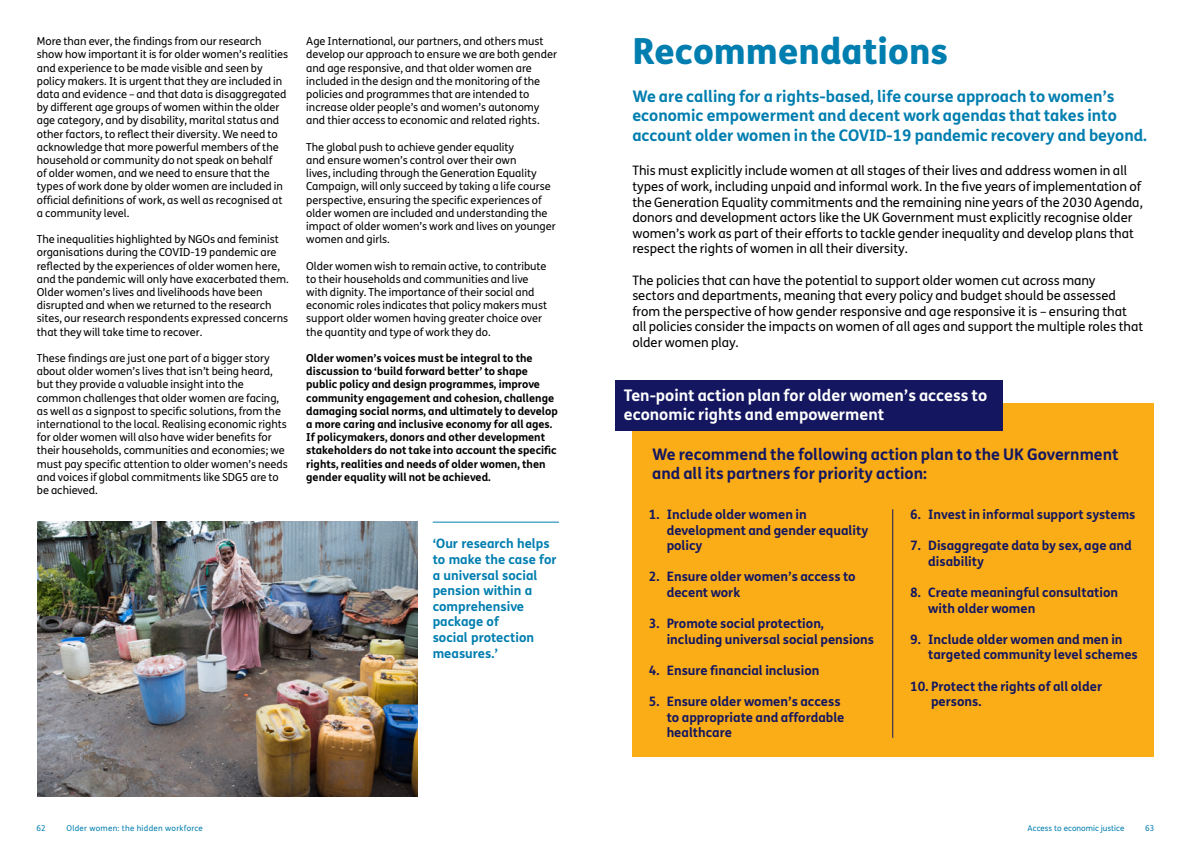
<style>
.page{position:relative;width:1191px;height:842px;background:#fff}
.page>*{position:absolute;margin:0;border:0;box-sizing:border-box;transform-origin:0 0}
.t1{font:800 36px "FS Me";color:#007eaf}
.t2{font:700 16px/19.2px "FS Me";color:#007eaf}
.t3{font:700 16px/19.2px "FS Me";color:#141760}
.t4{font:700 16px/19.2px "FS Me";color:#fff}
.t5{font:13px/15.6px "FS Me";color:#000}
.t6{font:700 13px/15.6px "FS Me";color:#141760}
.t7{font:700 13px/15.6px "FS Me";color:#007eaf}
.t8{font:11px/13.2px "FS Me";color:#000}
.t9{font:700 11px/13.2px "FS Me";color:#000}
.t10{font:8px "FS Me";letter-spacing:.025em;color:#007eaf}
.t11{font:8px "FS Me";color:#007eaf}
</style>
<div class="page">
<img style="left:37px;top:522px;width:380px;height:275px">
<hr style="left:433px;top:522px;width:126px;height:1px;background:#007eaf">
<div style="left:632px;top:403px;width:522px;height:353px;background:#fbad18"></div>
<div style="left:615px;top:381px;width:388px;height:50px;background:#141760"></div>
<hr style="left:892px;top:509px;width:1px;height:229px;background:#141760">
<p class="t8" style="left:37px;top:34px;width:253px">More than ever, the findings from our research show how important it is for older women’s realities and experience to be made visible and seen by policy makers. It is urgent that they are included in data and evidence – and that data is disaggregated by different age groups of women within the older age category, and by disability, marital status and other factors, to reflect their diversity. We need to acknowledge that more powerful members of the household or community do not speak on behalf<br>of older women, and we need to ensure that the types of work done by older women are included in official definitions of work, as well as recognised at a community level.</p>
<p class="t8" style="left:37px;top:232px;width:253px">The inequalities highlighted by NGOs and feminist organisations during the COVID-19 pandemic are reflected by the experiences of older women here, and the pandemic will only have exacerbated them.<br>Older women’s lives and livelihoods have been disrupted and when we returned to the research sites, our research respondents expressed concerns that they will take time to recover.</p>
<p class="t8" style="left:37px;top:351px;width:253px">These findings are just one part of a bigger story about older women’s lives that isn’t being heard, but they provide a valuable insight into the common challenges that older women are facing, as well as a signpost to specific solutions, from the international to the local. Realising economic rights for older women will also have wider benefits for their households, communities and economies; we must pay specific attention to older women’s needs and voices if global commitments like SDG5 are to be achieved.</p>
<p class="t8" style="left:306px;top:34px;width:252px">Age International, our partners, and others must develop our approach to ensure we are both gender and age responsive, and that older women are included in the design and the monitoring of the policies and programmes that are intended to increase older people’s and women’s autonomy and thier access to economic and related rights.</p>
<p class="t8" style="left:306px;top:140px;width:251px">The global push to achieve gender equality<br>and ensure women’s control over their own<br>lives, including through the Generation Equality Campaign, will only succeed by taking a life course perspective, ensuring the specific experiences of older women are included and understanding the impact of older women’s work and lives on younger women and girls.</p>
<p class="t8" style="left:306px;top:259px;width:242px">Older women wish to remain active, to contribute to their households and communities and live with dignity. The importance of their social and economic roles indicates that policy makers must support older women having greater choice over the quantity and type of work they do.</p>
<p class="t9" style="left:306px;top:351px;width:253px">Older women’s voices must be integral to the discussion to ‘build forward better’ to shape public policy and design programmes, improve community engagement and cohesion, challenge damaging social norms, and ultimately to develop a more caring and inclusive economy for all ages.<br>If policymakers, donors and other development stakeholders do not take into account the specific rights, realities and needs of older women, then gender equality will not be achieved.</p>
<p class="t7" style="left:433px;top:535px;width:125px">‘Our research helps to make the case for a universal social pension within a comprehensive package of<br>social protection measures.’</p>
<h1 class="t1" style="left:632px;top:23px;width:317px">Recommendations</h1>
<h2 class="t2" style="left:632px;top:86px;width:516px">We are calling for a rights-based, life course approach to women’s economic empowerment and decent work agendas that takes into account older women in the COVID-19 pandemic recovery and beyond.</h2>
<p class="t5" style="left:632px;top:163px;width:512px">This must explicitly include women at all stages of their lives and address women in all types of work, including unpaid and informal work. In the five years of implementation of the Generation Equality commitments and the remaining nine years of the 2030 Agenda, donors and development actors like the UK Government must explicitly recognise older women’s work as part of their efforts to tackle gender inequality and develop plans that respect the rights of women in all their diversity.</p>
<p class="t5" style="left:632px;top:272px;width:512px">The policies that can have the potential to support older women cut across many<br>sectors and departments, meaning that every policy and budget should be assessed from the perspective of how gender responsive and age responsive it is – ensuring that all policies consider the impacts on women of all ages and support the multiple roles that older women play.</p>
<h2 class="t4" style="left:624px;top:385px;width:365px">Ten-point action plan for older women’s access to economic rights and empowerment</h2>
<h2 class="t3" style="left:652px;top:444px;width:468px">We recommend the following action plan to the UK Government and all its partners for priority action:</h2>
<p class="t6" style="left:666px;top:506px;width:203px;text-indent:-18px">1. Include older women in development and gender equality policy</p>
<p class="t6" style="left:666px;top:568px;width:190px;text-indent:-18px">2. Ensure older women’s access to decent work</p>
<p class="t6" style="left:666px;top:615px;width:209px;text-indent:-18px">3. Promote social protection, including universal social pensions</p>
<p class="t6" style="left:648px;top:662px;width:172px">4. Ensure financial inclusion</p>
<p class="t6" style="left:666px;top:693px;width:179px;text-indent:-18px">5. Ensure older women’s access to appropriate and affordable healthcare</p>
<p class="t6" style="left:910px;top:506px;width:227px">6. Invest in informal support systems</p>
<p class="t6" style="left:928px;top:537px;width:205px;text-indent:-18px">7. Disaggregate data by sex, age and disability</p>
<p class="t6" style="left:928px;top:584px;width:191px;text-indent:-18px">8. Create meaningful consultation with older women</p>
<p class="t6" style="left:928px;top:631px;width:211px;text-indent:-18px">9. Include older women and men in targeted community level schemes</p>
<p class="t6" style="left:931px;top:677px;width:173px;text-indent:-21px">10. Protect the rights of all older persons.</p>
<p class="t10" style="left:37px;top:823px;width:11px">62</p>
<p class="t10" style="left:67px;top:823px;width:138px">Older women: the hidden workforce</p>
<p class="t11" style="left:1027px;top:823px;width:98px">Access to economic justice</p>
<p class="t10" style="left:1145px;top:823px;width:11px">63</p>
</div>
